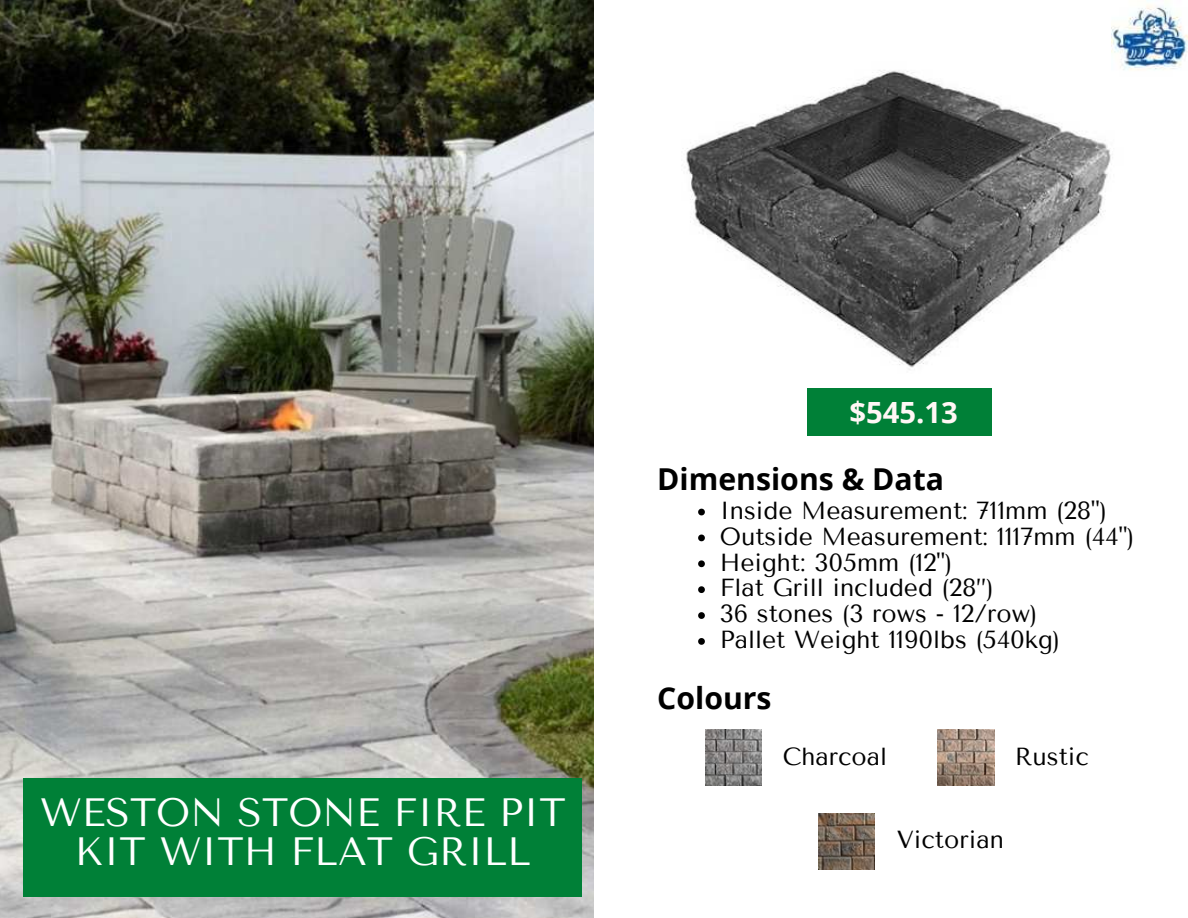
<style>
.page{position:relative;width:1188px;height:918px;background:#fff}
.page>*{position:absolute;margin:0;border:0;box-sizing:border-box;transform-origin:0 0}
.t1{font:39.45px/39px "Tenor Sans";color:#fff;text-align:center}
.t2{font:700 30.15px "Open Sans";color:#000}
.t3{font:700 29.25px "Open Sans";color:#fff7f5}
.t4{font:24.6px/26px "Tenor Sans";color:#000}
</style>
<div class="page">
<div style="left:808px;top:388px;width:183px;height:47px;background:#008037"></div>
<img style="left:0;top:0;width:594px;height:918px">
<div style="left:23px;top:778px;width:559px;height:119px;background:#008037"></div>
<img style="left:706px;top:729px;width:56px;height:57px">
<img style="left:938px;top:729px;width:56px;height:57px">
<img style="left:818px;top:813px;width:57px;height:56px">
<img style="left:686px;top:70px;width:425px;height:300px">
<svg style="left:698px;top:509px;width:7px;height:6px"></svg>
<svg style="left:698px;top:535px;width:7px;height:6px"></svg>
<svg style="left:698px;top:560px;width:7px;height:7px"></svg>
<svg style="left:698px;top:586px;width:7px;height:7px"></svg>
<svg style="left:698px;top:612px;width:7px;height:7px"></svg>
<svg style="left:698px;top:638px;width:7px;height:7px"></svg>
<img style="left:1111px;top:0;width:77px;height:70px">
<h1 class="t1" style="left:40px;top:794px;width:527px">WESTON STONE FIRE PIT<br>KIT WITH FLAT GRILL</h1>
<p class="t3" style="left:849px;top:392px;width:110px">$545.13</p>
<p class="t2" style="left:657px;top:458px;width:288px">Dimensions &amp; Data</p>
<p class="t4" style="left:720px;top:498px;width:416px">Inside Measurement: 711mm (28")<br>Outside Measurement: 1117mm (44")<br>Height: 305mm (12")<br>Flat Grill included (28”)<br>36 stones (3 rows - 12/row)<br>Pallet Weight 1190lbs (540kg)</p>
<p class="t2" style="left:657px;top:677px;width:116px">Colours</p>
<p class="t4" style="left:783px;top:744px;width:106px">Charcoal</p>
<p class="t4" style="left:1015px;top:744px;width:76px">Rustic</p>
<p class="t4" style="left:897px;top:827px;width:109px">Victorian</p>
</div>
